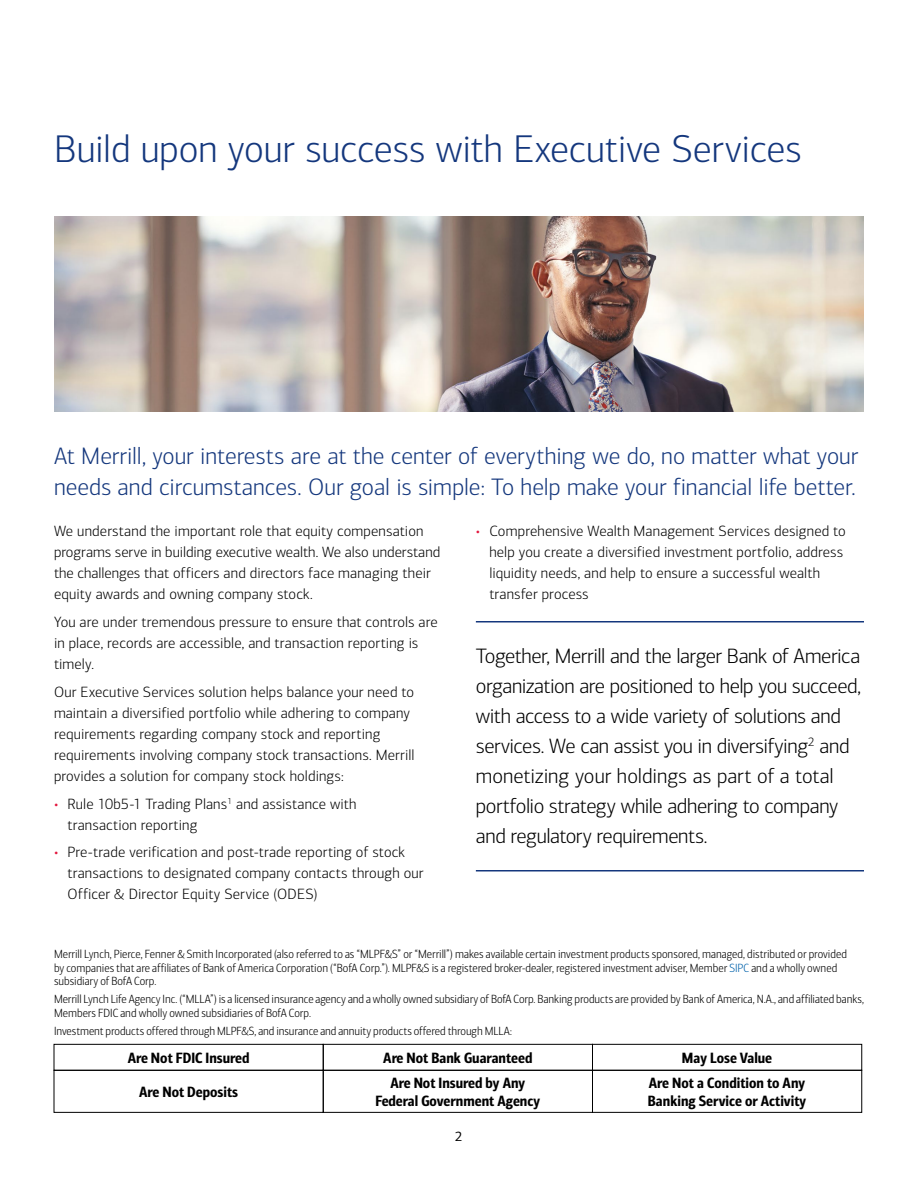
<style>
.page{position:relative;width:918px;height:1188px;background:#fff}
.page>*{position:absolute;margin:0;border:0;box-sizing:border-box;transform-origin:0 0}
.t1{font:300 39px "Connections";letter-spacing:-.005em;color:#14377d}
.t2{font:300 24px/31.5px "Connections";letter-spacing:-.005em;color:#14377d}
.t3{font:300 21px/30px "Connections";letter-spacing:-.02em;color:#000}
.t4{font:300 15px/21px "Connections";letter-spacing:.01em;color:#000}
.t5{font:15px/18px "Connections Cond Bld";color:#000;text-align:center}
.t6{font:13.5px "Connections";color:#000}
.t7{font:300 12px/13.5px "Connections Cond";color:#000}
.s1{color:#e3173e}
.s2{color:#0061aa}
</style>
<div class="page">
<img style="left:54px;top:216px;width:810px;height:196px">
<hr style="left:476px;top:621px;width:388px;height:1px;background:#14377d">
<hr style="left:476px;top:870px;width:388px;height:2px;background:#14377d">
<div style="left:54px;top:1044px;width:270px;height:27px;border:1px solid #000"></div>
<div style="left:323px;top:1044px;width:270px;height:27px;border:1px solid #000"></div>
<div style="left:592px;top:1044px;width:270px;height:27px;border:1px solid #000"></div>
<div style="left:54px;top:1070px;width:270px;height:43px;border:1px solid #000"></div>
<div style="left:323px;top:1070px;width:270px;height:43px;border:1px solid #000"></div>
<div style="left:592px;top:1070px;width:270px;height:43px;border:1px solid #000"></div>
<h2 class="t1" style="left:54px;top:126px;width:749px">Build upon your success with Executive Services</h2>
<p class="t2" style="left:54px;top:440px;width:806px">At Merrill, your interests are at the center of everything we do, no matter what your needs and circumstances. Our goal is simple: To help make your financial life better.</p>
<p class="t4" style="left:54px;top:521px;width:388px">We understand the important role that equity compensation programs serve in building executive wealth. We also understand the challenges that officers and directors face managing their equity awards and owning company stock.</p>
<p class="t4" style="left:54px;top:612px;width:385px">You are under tremendous pressure to ensure that controls are in place, records are accessible, and transaction reporting is timely.</p>
<p class="t4" style="left:54px;top:681px;width:362px">Our Executive Services solution helps balance your need to maintain a diversified portfolio while adhering to company requirements regarding company stock and reporting requirements involving company stock transactions. Merrill provides a solution for company stock holdings:</p>
<p class="t4" style="left:68px;top:793px;width:291px;text-indent:-14px"><span class="s1">•</span> Rule 10b5-1 Trading Plans<sup>1</sup> and assistance with transaction reporting</p>
<p class="t4" style="left:68px;top:842px;width:358px;text-indent:-14px"><span class="s1">•</span> Pre-trade verification and post-trade reporting of stock transactions to designated company contacts through our<br>Officer &amp; Director Equity Service (ODES)</p>
<p class="t4" style="left:489px;top:521px;width:358px;text-indent:-14px"><span class="s1">•</span> Comprehensive Wealth Management Services designed to help you create a diversified investment portfolio, address liquidity needs, and help to ensure a successful wealth transfer process</p>
<p class="t3" style="left:476px;top:641px;width:387px">Together, Merrill and the larger Bank of America organization are positioned to help you succeed, with access to a wide variety of solutions and services. We can assist you in diversifying<sup>2</sup> and monetizing your holdings as part of a total portfolio strategy while adhering to company and regulatory requirements.</p>
<p class="t7" style="left:54px;top:948px;width:795px">Merrill Lynch, Pierce, Fenner &amp; Smith Incorporated (also referred to as “MLPF&amp;S” or “Merrill”) makes available certain investment products sponsored, managed, distributed or provided by companies that are affiliates of Bank of America Corporation (“BofA Corp.”). MLPF&amp;S is a registered broker-dealer, registered investment adviser, Member <span class="s2">SIPC</span> and a wholly owned subsidiary of BofA Corp.</p>
<p class="t7" style="left:54px;top:993px;width:812px">Merrill Lynch Life Agency Inc. (“MLLA”) is a licensed insurance agency and a wholly owned subsidiary of BofA Corp. Banking products are provided by Bank of America, N.A., and affiliated banks,<br>Members FDIC and wholly owned subsidiaries of BofA Corp.</p>
<p class="t7" style="left:54px;top:1024px;width:460px">Investment products offered through MLPF&amp;S, and insurance and annuity products offered through MLLA:</p>
<p class="t5" style="left:128px;top:1049px;width:123px">Are Not FDIC Insured</p>
<p class="t5" style="left:383px;top:1049px;width:151px">Are Not Bank Guaranteed</p>
<p class="t5" style="left:682px;top:1049px;width:92px">May Lose Value</p>
<p class="t5" style="left:139px;top:1083px;width:101px">Are Not Deposits</p>
<p class="t5" style="left:376px;top:1074px;width:166px">Are Not Insured by Any<br>Federal Government Agency</p>
<p class="t5" style="left:648px;top:1074px;width:160px;text-align:left">Are Not a Condition to Any<br>Banking Service or Activity</p>
<p class="t6" style="left:455px;top:1129px;width:9px">2</p>
</div>
